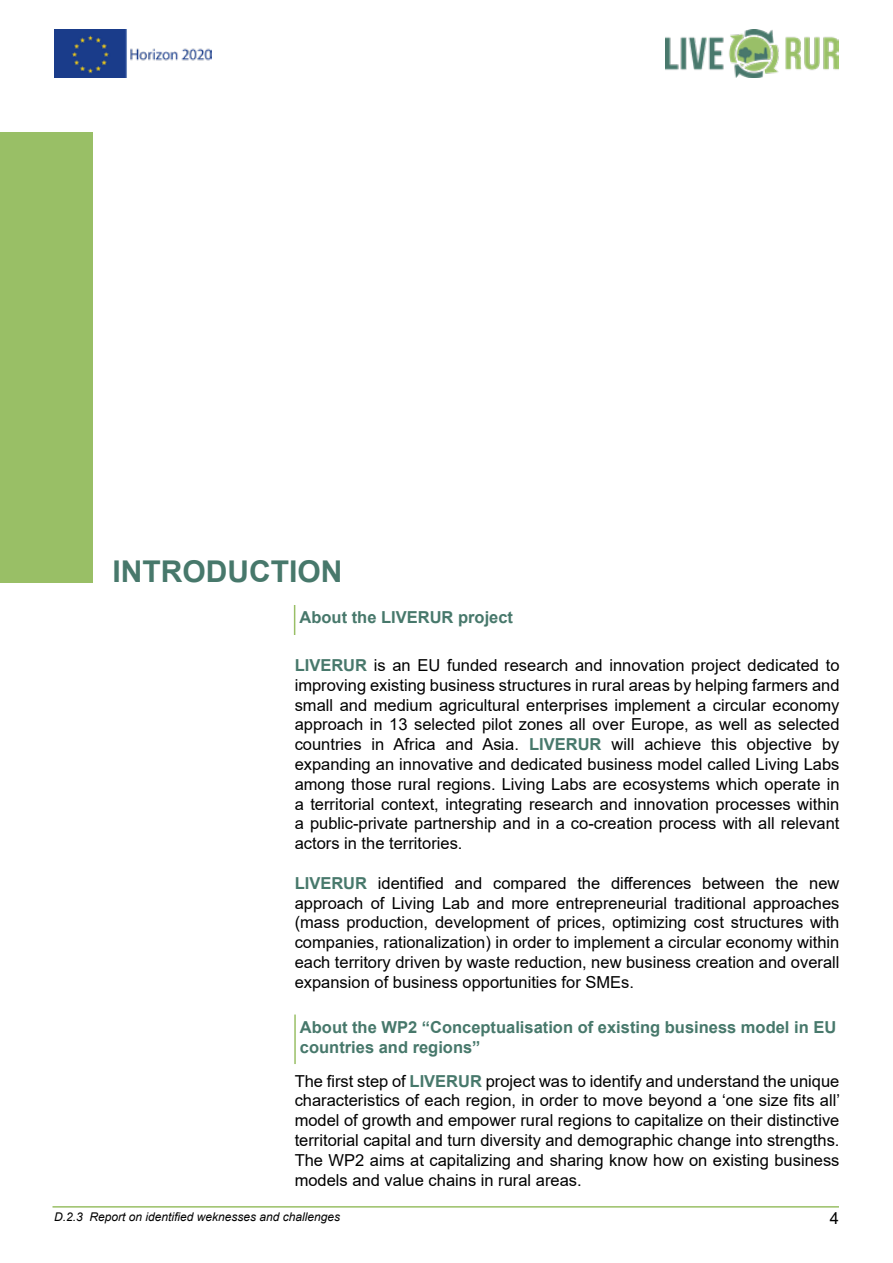
<style>
.page{position:relative;width:893px;height:1263px;background:#fff}
.page>*{position:absolute;margin:0;border:0;box-sizing:border-box;transform-origin:0 0}
.t1{font:700 30px "Arial";color:#47786b}
.t2{font:16.5px/19.8px "Arial";color:#000;text-align:justify}
.t3{font:700 16.5px/19.8px "Arial";color:#47786b}
.t4{font:italic 12px "Arial";color:#000}
.s1{font-weight:700;color:#47786b}
</style>
<div class="page">
<hr style="left:52px;top:1206px;width:787px;height:1px;background:#99bf66">
<img style="left:54px;top:30px;width:157px;height:48px">
<img style="left:665px;top:30px;width:174px;height:48px">
<hr style="left:294px;top:605px;width:1px;height:30px;background:#99bf66">
<hr style="left:294px;top:1014px;width:2px;height:50px;background:#99bf66">
<div style="left:0;top:131px;width:92px;height:451px;background:#99bf66"></div>
<h1 class="t1" style="left:112px;top:551px;width:231px">INTRODUCTION</h1>
<p class="t3" style="left:299px;top:608px;width:215px">About the LIVERUR project</p>
<p class="t2" style="left:295px;top:655px;width:546px"><span class="s1">LIVERUR</span> is an EU funded research and innovation project dedicated to improving existing business structures in rural areas by helping farmers and small and medium agricultural enterprises implement a circular economy approach in 13 selected pilot zones all over Europe, as well as selected countries in Africa and Asia. <span class="s1">LIVERUR</span> will achieve this objective by expanding an innovative and dedicated business model called Living Labs among those rural regions. Living Labs are ecosystems which operate in a territorial context, integrating research and innovation processes within a public-private partnership and in a co-creation process with all relevant actors in the territories.</p>
<p class="t2" style="left:295px;top:873px;width:546px"><span class="s1">LIVERUR</span> identified and compared the differences between the new approach of Living Lab and more entrepreneurial traditional approaches (mass production, development of prices, optimizing cost structures with companies, rationalization) in order to implement a circular economy within each territory driven by waste reduction, new business creation and overall expansion of business opportunities for SMEs.</p>
<p class="t3" style="left:300px;top:1017px;width:538px">About the WP2 “Conceptualisation of existing business model in EU countries and regions”</p>
<p class="t2" style="left:295px;top:1071px;width:547px">The first step of <span class="s1">LIVERUR</span> project was to identify and understand the unique characteristics of each region, in order to move beyond a ‘one size fits all’ model of growth and empower rural regions to capitalize on their distinctive territorial capital and turn diversity and demographic change into strengths.<br>The WP2 aims at capitalizing and sharing know how on existing business models and value chains in rural areas.</p>
<p class="t4" style="left:54px;top:1209px;width:288px">D.2.3 Report on identified weknesses and challenges</p>
<p class="t2" style="left:830px;top:1208px;width:11px">4</p>
</div>
